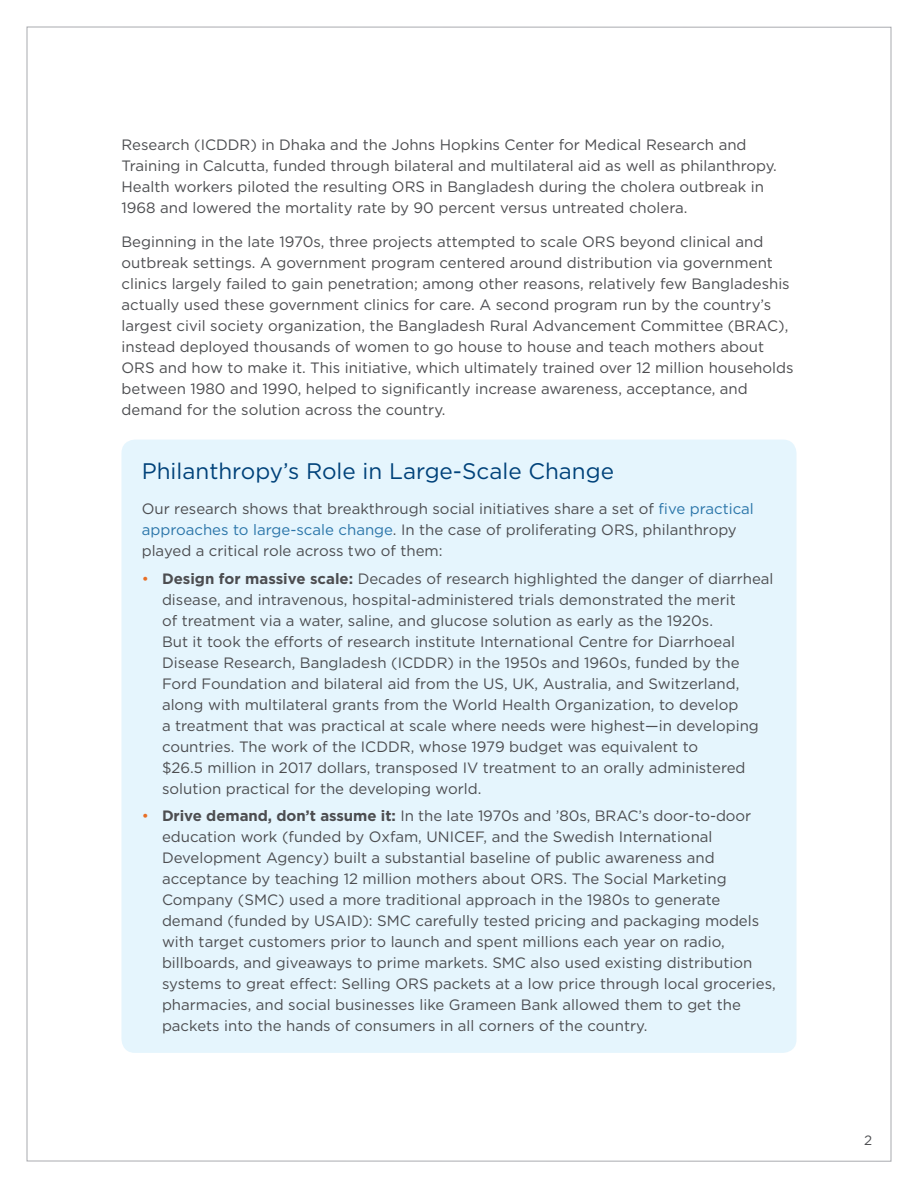
<style>
.page{position:relative;width:918px;height:1188px;background:#fff}
.page>*{position:absolute;margin:0;border:0;box-sizing:border-box;transform-origin:0 0}
.t1{font:22.5px "Gotham";color:#00427a}
.t2{font:15px/21px "Gotham";color:#4c4d50}
.t3{font:13.5px "Gotham";color:#4c4d50}
.s1{color:#2a75a9}
.s2{color:#e86e25}
.s3{font-weight:700}
</style>
<div class="page">
<div style="left:122px;top:440px;width:674px;height:613px;background:#e5f5fd;border-radius:14px"></div>
<p class="t2" style="left:122px;top:134px;width:657px">Research (ICDDR) in Dhaka and the Johns Hopkins Center for Medical Research and Training in Calcutta, funded through bilateral and multilateral aid as well as philanthropy.<br>Health workers piloted the resulting ORS in Bangladesh during the cholera outbreak in 1968 and lowered the mortality rate by 90 percent versus untreated cholera.</p>
<p class="t2" style="left:122px;top:231px;width:674px">Beginning in the late 1970s, three projects attempted to scale ORS beyond clinical and outbreak settings. A government program centered around distribution via government clinics largely failed to gain penetration; among other reasons, relatively few Bangladeshis actually used these government clinics for care. A second program run by the country’s largest civil society organization, the Bangladesh Rural Advancement Committee (BRAC), instead deployed thousands of women to go house to house and teach mothers about ORS and how to make it. This initiative, which ultimately trained over 12 million households between 1980 and 1990, helped to significantly increase awareness, acceptance, and demand for the solution across the country.</p>
<h1 class="t1" style="left:142px;top:457px;width:474px">Philanthropy’s Role in Large-Scale Change</h1>
<p class="t2" style="left:142px;top:498px;width:614px">Our research shows that breakthrough social initiatives share a set of <span class="s1">five practical approaches to large-scale change</span>. In the case of proliferating ORS, philanthropy played a critical role across two of them:</p>
<p class="t2" style="left:162px;top:567px;width:613px;text-indent:-20px"><span class="s2">•</span> <span class="s3">Design for massive scale:</span> Decades of research highlighted the danger of diarrheal disease, and intravenous, hospital-administered trials demonstrated the merit<br>of treatment via a water, saline, and glucose solution as early as the 1920s.<br>But it took the efforts of research institute International Centre for Diarrhoeal Disease Research, Bangladesh (ICDDR) in the 1950s and 1960s, funded by the Ford Foundation and bilateral aid from the US, UK, Australia, and Switzerland, along with multilateral grants from the World Health Organization, to develop<br>a treatment that was practical at scale where needs were highest—in developing countries. The work of the ICDDR, whose 1979 budget was equivalent to<br>$26.5 million in 2017 dollars, transposed IV treatment to an orally administered solution practical for the developing world.</p>
<p class="t2" style="left:162px;top:805px;width:615px;text-indent:-20px"><span class="s2">•</span> <span class="s3">Drive demand, don’t assume it:</span> In the late 1970s and ’80s, BRAC’s door-to-door education work (funded by Oxfam, UNICEF, and the Swedish International Development Agency) built a substantial baseline of public awareness and acceptance by teaching 12 million mothers about ORS. The Social Marketing Company (SMC) used a more traditional approach in the 1980s to generate demand (funded by USAID): SMC carefully tested pricing and packaging models with target customers prior to launch and spent millions each year on radio, billboards, and giveaways to prime markets. SMC also used existing distribution systems to great effect: Selling ORS packets at a low price through local groceries, pharmacies, and social businesses like Grameen Bank allowed them to get the packets into the hands of consumers in all corners of the country.</p>
<p class="t3" style="left:864px;top:1131px;width:10px">2</p>
</div>
